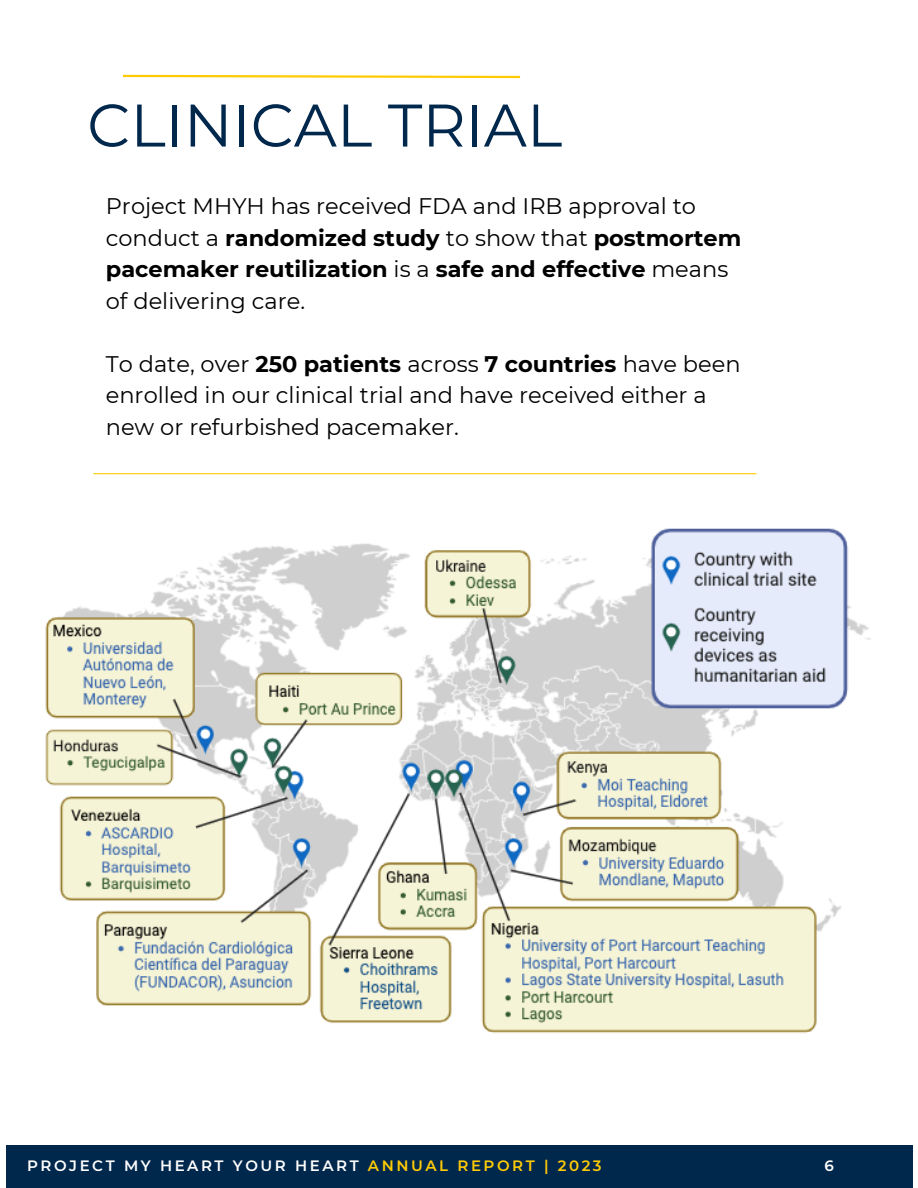
<style>
.page{position:relative;width:918px;height:1188px;background:#fff}
.page>*{position:absolute;margin:0;border:0;box-sizing:border-box;transform-origin:0 0}
.t1{font:60px "Montserrat";color:#00274c}
.t2{font:22.5px/31.5px "Montserrat";color:#000001}
.t3{font:600 15px "Montserrat";letter-spacing:.17em;color:#fff}
.s1{font-weight:700}
.s2{color:#ffcb05}
</style>
<div class="page">
<hr style="left:94px;top:473px;width:662px;height:1px;background:#ffcb05">
<svg style="left:123px;top:74px;width:398px;height:5px"></svg>
<div style="left:6px;top:1145px;width:906px;height:43px;background:#00274c"></div>
<img style="left:45px;top:528px;width:826px;height:505px">
<h1 class="t1" style="left:87px;top:88px;width:476px">CLINICAL TRIAL</h1>
<p class="t2" style="left:106px;top:191px;width:637px">Project MHYH has received FDA and IRB approval to conduct a <span class="s1">randomized study</span> to show that <span class="s1">postmortem pacemaker reutilization</span> is a <span class="s1">safe and effective</span> means of delivering care.</p>
<p class="t2" style="left:106px;top:348px;width:636px">To date, over <span class="s1">250 patients</span> across <span class="s1">7 countries</span> have been enrolled in our clinical trial and have received either a new or refurbished pacemaker.</p>
<p class="t3" style="left:27px;top:1157px;width:576px">PROJECT MY HEART YOUR HEART <span class="s2">ANNUAL REPORT | 2023</span></p>
<p class="t3" style="left:825px;top:1157px;width:11px">6</p>
</div>
